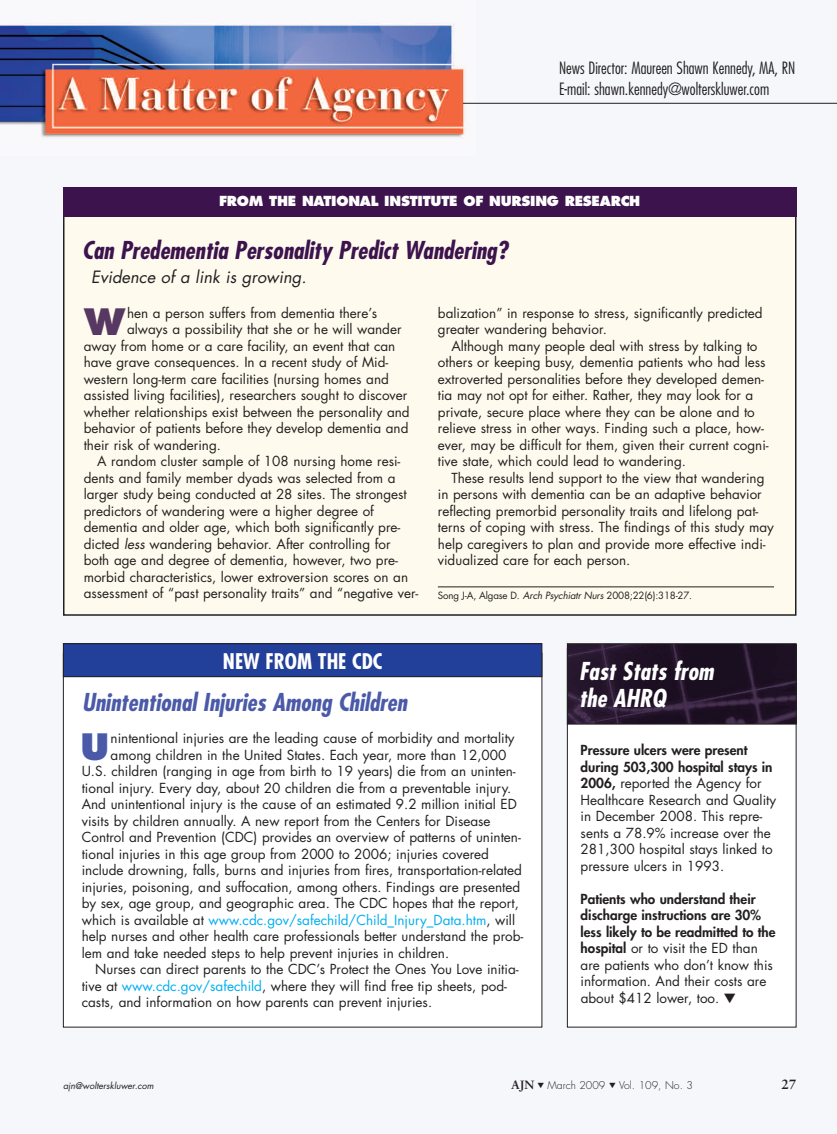
<style>
.page{position:relative;width:837px;height:1134px;background:#f5f7fb}
.page>*{position:absolute;margin:0;border:0;box-sizing:border-box;transform-origin:0 0}
.t1{font:800 35.4px "Futura";color:#4b5aa8}
.t2{font:800 35.4px "Futura";color:#573863}
.t3{font:italic 700 condensed 24px "Futura";color:#3c134d}
.t4{font:italic 700 condensed 24px "Futura";color:#4b5aa8}
.t5{font:italic 700 condensed 24px/27px "Futura";color:#fff}
.t6{font:700 condensed 21px "Futura";color:#fff}
.t7{font:300 condensed 16.5px/21px "Futura";color:#231f20}
.t8{font:italic 16.5px "Futura";color:#231f20}
.t9{font:13.5px/16.5px "Futura";color:#231f20}
.t10{font:13.5px "Futura";color:#00aeef}
.t11{font:800 13.5px "Futura";letter-spacing:-.015em;color:#fff}
.t12{font:700 13.5px "Sabon";color:#231f20}
.t13{font:300 10.5px "Futura";color:#231f20}
.t14{font:9.75px "Futura";letter-spacing:-.02em;color:#231f20}
.t15{font:italic 9px "Futura";color:#231f20}
.s1{font-style:italic}
.s2{color:#231f20}
.s3{color:#00aeef}
.s4{font-weight:800}
.s5{font-family:"Sabon";font-weight:700;font-size:12px}
</style>
<div class="page">
<img style="left:0;top:24px;width:476px;height:114px">
<hr style="left:463px;top:103px;width:374px;height:1px;background:#231f20">
<div style="left:63px;top:653px;width:479px;height:374px;background:#fff"></div>
<div style="left:63px;top:644px;width:479px;height:33px;background:#223f99"></div>
<div style="left:63px;top:643px;width:479px;height:34px;border:1px solid #231f20"></div>
<div style="left:567px;top:648px;width:229px;height:379px;background:#fff"></div>
<img style="left:569px;top:645px;width:225px;height:77px">
<div style="left:567px;top:643px;width:229px;height:81px;border:1px solid #231f20"></div>
<div style="left:64px;top:197px;width:732px;height:418px;background:#fefbee"></div>
<div style="left:63px;top:187px;width:734px;height:30px;background:#3c134d"></div>
<hr style="left:438px;top:586px;width:336px;height:1px;background:#231f20">
<p class="t7" style="left:559px;top:59px;width:238px">News Director: Maureen Shawn Kennedy, MA, RN<br>E-mail: shawn.kennedy@wolterskluwer.com</p>
<p class="t11" style="left:219px;top:195px;width:423px">FROM THE NATIONAL INSTITUTE OF NURSING RESEARCH</p>
<h2 class="t3" style="left:82px;top:240px;width:427px">Can Predementia Personality Predict Wandering?</h2>
<p class="t8" style="left:91px;top:270px;width:217px">Evidence of a link is growing.</p>
<h1 class="t2" style="left:84px;top:306px;width:43px">W</h1>
<p class="t9" style="left:127px;top:306px;width:252px">hen a person suffers from dementia there’s</p>
<p class="t9" style="left:438px;top:306px;width:326px">balization” in response to stress, significantly predicted greater wandering behavior.</p>
<p class="t9" style="left:438px;top:339px;width:332px;text-indent:14px">Although many people deal with stress by talking to others or keeping busy, dementia patients who had less extroverted personalities before they developed demen&shy;tia may not opt for either. Rather, they may look for a private, secure place where they can be alone and to relieve stress in other ways. Finding such a place, how&shy;ever, may be difficult for them, given their current cogni&shy;tive state, which could lead to wandering.</p>
<p class="t9" style="left:438px;top:471px;width:338px;text-indent:14px">These results lend support to the view that wandering in persons with dementia can be an adaptive behavior reflecting premorbid personality traits and lifelong pat&shy;terns of coping with stress. The findings of this study may help caregivers to plan and provide more effective indi&shy;vidualized care for each person.</p>
<p class="t14" style="left:438px;top:590px;width:256px">Song J-A, Algase D. <span class="s1">Arch Psychiatr Nurs</span> 2008;22(6):318-27.</p>
<p class="t9" style="left:127px;top:322px;width:276px">always a possibility that she or he will wander</p>
<p class="t9" style="left:84px;top:339px;width:313px">away from home or a care facility, an event that can</p>
<p class="t9" style="left:84px;top:355px;width:306px">have grave consequences. In a recent study of Mid-</p>
<p class="t9" style="left:84px;top:372px;width:307px">western long-term care facilities (nursing homes and</p>
<p class="t9" style="left:84px;top:388px;width:325px">assisted living facilities), researchers sought to discover</p>
<p class="t9" style="left:84px;top:405px;width:328px">whether relationships exist between the personality and</p>
<p class="t9" style="left:84px;top:421px;width:326px">behavior of patients before they develop dementia and</p>
<p class="t9" style="left:84px;top:438px;width:139px">their risk of wandering.</p>
<p class="t9" style="left:97px;top:454px;width:305px">A random cluster sample of 108 nursing home resi-</p>
<p class="t9" style="left:84px;top:471px;width:313px">dents and family member dyads was selected from a</p>
<p class="t9" style="left:84px;top:487px;width:325px">larger study being conducted at 28 sites. The strongest</p>
<p class="t9" style="left:84px;top:504px;width:292px">predictors of wandering were a higher degree of</p>
<p class="t9" style="left:84px;top:520px;width:318px">dementia and older age, which both significantly pre-</p>
<p class="t9" style="left:84px;top:537px;width:308px">dicted <span class="s1">less</span> wandering behavior. After controlling for</p>
<p class="t9" style="left:84px;top:553px;width:316px">both age and degree of dementia, however, two pre-</p>
<p class="t9" style="left:84px;top:570px;width:326px">morbid characteristics, lower extroversion scores on an</p>
<p class="t9" style="left:84px;top:586px;width:336px">assessment of “past personality traits” and “negative ver-</p>
<h3 class="t6" style="left:223px;top:652px;width:161px">NEW FROM THE CDC</h3>
<h2 class="t4" style="left:82px;top:692px;width:326px">Unintentional Injuries Among Children</h2>
<h1 class="t1" style="left:80px;top:731px;width:30px">U</h1>
<p class="t9" style="left:111px;top:731px;width:406px">nintentional injuries are the leading cause of morbidity and mortality</p>
<p class="t9" style="left:111px;top:748px;width:397px">among children in the United States. Each year, more than 12,000</p>
<p class="t9" style="left:82px;top:764px;width:435px">U.S. children (ranging in age from birth to 19 years) die from an uninten-</p>
<p class="t9" style="left:82px;top:781px;width:431px">tional injury. Every day, about 20 children die from a preventable injury.</p>
<p class="t9" style="left:82px;top:797px;width:437px">And unintentional injury is the cause of an estimated 9.2 million initial ED</p>
<p class="t9" style="left:82px;top:814px;width:410px">visits by children annually. A new report from the Centers for Disease</p>
<p class="t9" style="left:82px;top:830px;width:441px">Control and Prevention (CDC) provides an overview of patterns of uninten-</p>
<p class="t9" style="left:82px;top:847px;width:409px">tional injuries in this age group from 2000 to 2006; injuries covered</p>
<p class="t9" style="left:82px;top:863px;width:442px">include drowning, falls, burns and injuries from fires, transportation-related</p>
<p class="t9" style="left:82px;top:880px;width:440px">injuries, poisoning, and suffocation, among others. Findings are presented</p>
<p class="t9" style="left:82px;top:896px;width:439px">by sex, age group, and geographic area. The CDC hopes that the report,</p>
<p class="t10" style="left:82px;top:913px;width:435px"><span class="s2">which is available at</span> www.cdc.gov/safechild/Child_Injury_Data.htm<span class="s2">, will</span></p>
<p class="t9" style="left:82px;top:929px;width:443px">help nurses and other health care professionals better understand the prob-</p>
<p class="t9" style="left:82px;top:946px;width:369px">lem and take needed steps to help prevent injuries in children.</p>
<p class="t9" style="left:95px;top:962px;width:425px">Nurses can direct parents to the CDC’s Protect the Ones You Love initia-</p>
<p class="t9" style="left:82px;top:979px;width:427px">tive at <span class="s3">www.cdc.gov/safechild</span>, where they will find free tip sheets, pod-</p>
<p class="t9" style="left:82px;top:995px;width:352px">casts, and information on how parents can prevent injuries.</p>
<h2 class="t5" style="left:579px;top:660px;width:136px">Fast Stats from the AHRQ</h2>
<p class="t9" style="left:581px;top:743px;width:197px"><span class="s4">Pressure ulcers were present during 503,300 hospital stays in<br>2006,</span> reported the Agency for<br>Healthcare Research and Quality in December 2008. This repre&shy;sents a 78.9% increase over the<br>281,300 hospital stays linked to pressure ulcers in 1993.</p>
<p class="t9" style="left:581px;top:892px;width:196px"><span class="s4">Patients who understand their discharge instructions are 30% less likely to be readmitted to the hospital</span> or to visit the ED than are patients who don’t know this information. And their costs are about $412 lower, too. ▼</p>
<p class="t15" style="left:63px;top:1082px;width:92px">ajn@wolterskluwer.com</p>
<p class="t13" style="left:511px;top:1080px;width:183px"><span class="s5">AJN</span> ▼ March 2009 ▼ Vol. 109, No. 3</p>
<p class="t12" style="left:781px;top:1079px;width:17px">27</p>
</div>
